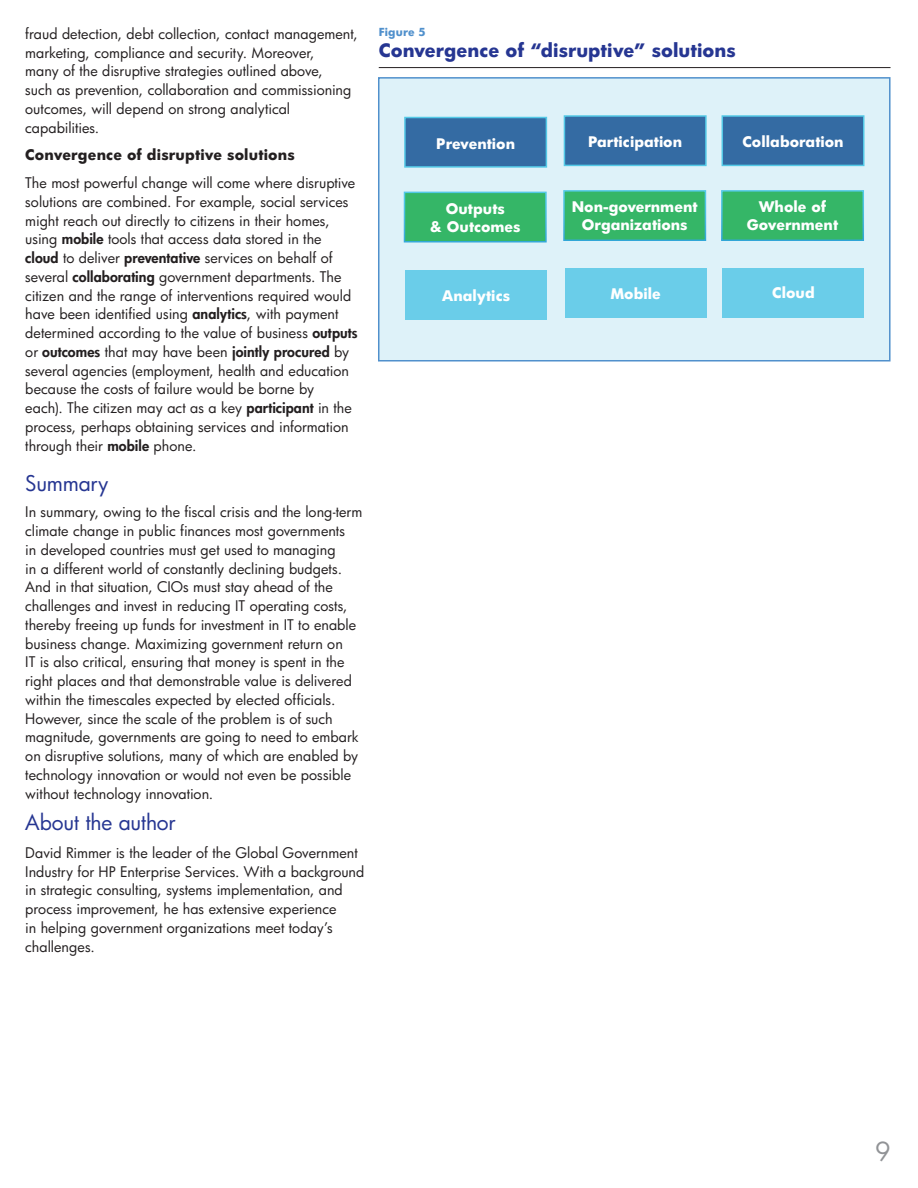
<style>
.page{position:relative;width:918px;height:1188px;background:#fff}
.page>*{position:absolute;margin:0;border:0;box-sizing:border-box;transform-origin:0 0}
.t1{font:25.5px "HP Futura";color:#919396}
.Body_text{font:21px "HP Futura";letter-spacing:-.01em;color:#263692}
.Level_1_14_15_book{font:21px "HP Futura";letter-spacing:-.015em;color:#263692}
.Figure_text{font:700 18px "HP Futura";letter-spacing:.005em;color:#263692}
.Body_text-2{font:14.25px/18.8px "HP Futura";color:#231f20}
.t2{font:700 14.25px/18px "HP Futura";color:#fff;text-align:center}
.Body_text-3{font:700 14.25px "HP Futura";letter-spacing:.015em;color:#231f20}
.t3{font:700 10.8px "HP Futura";letter-spacing:.025em;color:#5090cc}
.s1{font-weight:800}
</style>
<div class="page">
<div style="left:378px;top:77px;width:513px;height:285px;background:#def2f9;border:1px solid #5090cc"></div>
<hr style="left:379px;top:67px;width:512px;height:1px;background:#231f20">
<div style="left:405px;top:118px;width:141px;height:49px;background:#346ba3"></div>
<div style="left:404px;top:117px;width:143px;height:51px;border:1px solid #53c9e6"></div>
<div style="left:564px;top:116px;width:142px;height:49px;background:#346ba3"></div>
<div style="left:564px;top:115px;width:143px;height:51px;border:1px solid #53c9e6"></div>
<div style="left:722px;top:116px;width:142px;height:49px;background:#346ba3"></div>
<div style="left:722px;top:115px;width:142px;height:51px;border:1px solid #53c9e6"></div>
<div style="left:404px;top:192px;width:142px;height:50px;background:#35b667"></div>
<div style="left:564px;top:191px;width:141px;height:49px;background:#35b667"></div>
<div style="left:722px;top:191px;width:141px;height:49px;background:#35b667"></div>
<div style="left:405px;top:270px;width:142px;height:50px;background:#6acde9"></div>
<div style="left:565px;top:269px;width:141px;height:49px;background:#6acde9"></div>
<div style="left:723px;top:269px;width:141px;height:49px;background:#6acde9"></div>
<p class="Body_text-2" style="left:25px;top:24px;width:334px">fraud detection, debt collection, contact management, marketing, compliance and security. Moreover,<br>many of the disruptive strategies outlined above,<br>such as prevention, collaboration and commissioning outcomes, will depend on strong analytical capabilities.</p>
<p class="Body_text-3" style="left:25px;top:145px;width:271px">Convergence of disruptive solutions</p>
<p class="Body_text-2" style="left:25px;top:173px;width:334px">The most powerful change will come where disruptive solutions are combined. For example, social services might reach out directly to citizens in their homes, using <span class="s1">mobile</span> tools that access data stored in the <span class="s1">cloud</span> to deliver <span class="s1">preventative</span> services on behalf of several <span class="s1">collaborating</span> government departments. The citizen and the range of interventions required would have been identified using <span class="s1">analytics</span>, with payment determined according to the value of business <span class="s1">outputs </span>or <span class="s1">outcomes</span> that may have been <span class="s1">jointly procured</span> by several agencies (employment, health and education because the costs of failure would be borne by<br>each). The citizen may act as a key <span class="s1">participant</span> in the process, perhaps obtaining services and information through their <span class="s1">mobile</span> phone.</p>
<p class="Level_1_14_15_book" style="left:25px;top:469px;width:85px">Summary</p>
<p class="Body_text-2" style="left:25px;top:502px;width:339px">In summary, owing to the fiscal crisis and the long-term climate change in public finances most governments<br>in developed countries must get used to managing<br>in a different world of constantly declining budgets.<br>And in that situation, CIOs must stay ahead of the challenges and invest in reducing IT operating costs, thereby freeing up funds for investment in IT to enable business change. Maximizing government return on<br>IT is also critical, ensuring that money is spent in the right places and that demonstrable value is delivered within the timescales expected by elected officials.<br>However, since the scale of the problem is of such magnitude, governments are going to need to embark on disruptive solutions, many of which are enabled by technology innovation or would not even be possible without technology innovation.</p>
<p class="Body_text" style="left:25px;top:808px;width:152px">About the author</p>
<p class="Body_text-2" style="left:25px;top:843px;width:341px">David Rimmer is the leader of the Global Government Industry for HP Enterprise Services. With a background in strategic consulting, systems implementation, and process improvement, he has extensive experience<br>in helping government organizations meet today’s challenges.</p>
<p class="t3" style="left:379px;top:24px;width:49px">Figure 5</p>
<p class="Figure_text" style="left:379px;top:38px;width:359px">Convergence of “disruptive” solutions</p>
<p class="t2" style="left:436px;top:134px;width:80px">Prevention</p>
<p class="t2" style="left:588px;top:132px;width:95px">Participation</p>
<p class="t2" style="left:742px;top:132px;width:103px">Collaboration</p>
<p class="t2" style="left:430px;top:199px;width:92px">Outputs<br>&amp; Outcomes</p>
<p class="t2" style="left:572px;top:198px;width:128px">Non-government<br>Organizations</p>
<p class="t2" style="left:747px;top:198px;width:93px">Whole of<br>Government</p>
<p class="t2" style="left:442px;top:286px;width:69px">Analytics</p>
<p class="t2" style="left:610px;top:284px;width:52px">Mobile</p>
<p class="t2" style="left:772px;top:284px;width:44px">Cloud</p>
<h1 class="t1" style="left:875px;top:1134px;width:17px">9</h1>
</div>
